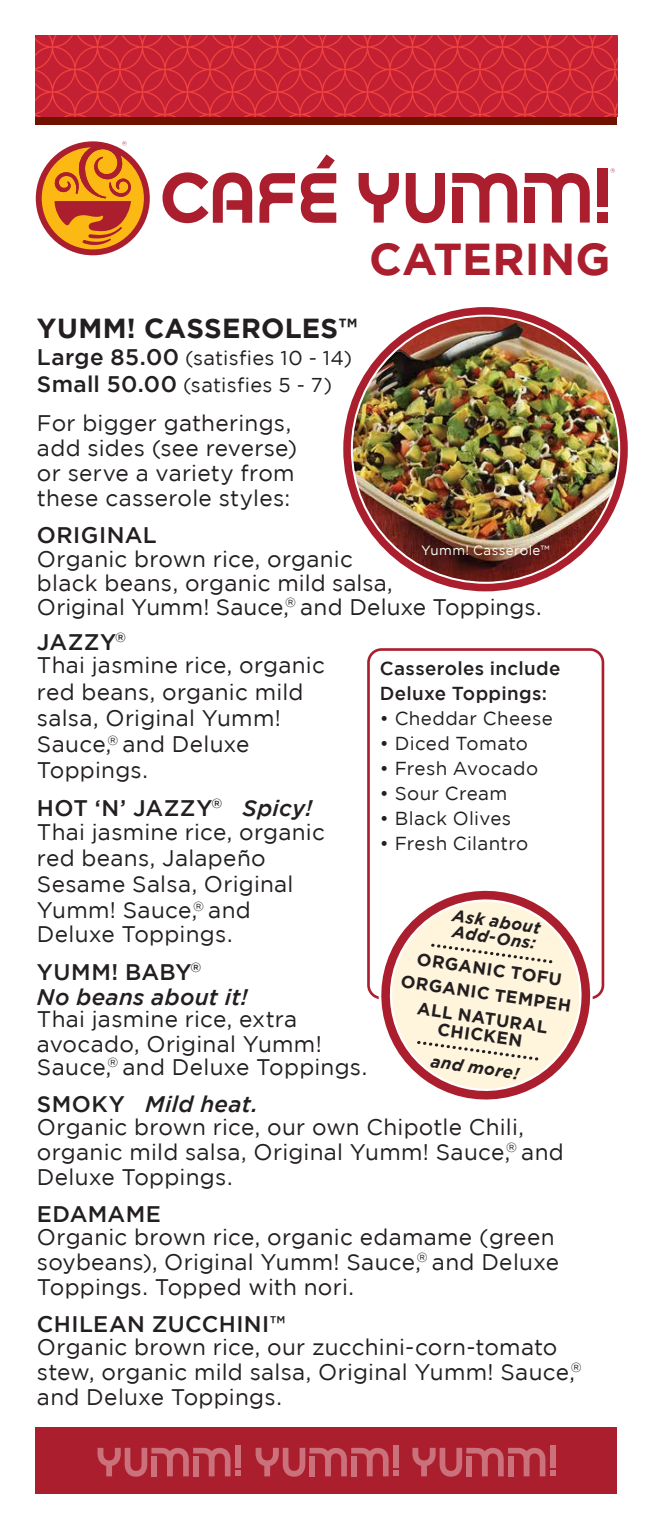
<style>
.page{position:relative;width:653px;height:1530px;background:#fff}
.page>*{position:absolute;margin:0;border:0;box-sizing:border-box;transform-origin:0 0}
.t1{font:700 44.5px "Gotham";letter-spacing:.005em;color:#aa1e2e}
.t2{font:700 27.5px "Gotham";letter-spacing:.01em;color:#231f20}
.t3{font:22.5px/25px "Gotham";letter-spacing:.01em;color:#231f20}
.t4{font:500 22.5px "Gotham";letter-spacing:.02em;color:#231f20}
.t5{font:italic 500 22.5px "Gotham";letter-spacing:.015em;color:#231f20}
.t6{font:20px/27px "Gotham";letter-spacing:.015em;color:#231f20}
.t7{font:18.75px "Gotham";letter-spacing:.02em;color:#231f20}
.t8{font:500 18.75px/25px "Gotham";letter-spacing:.02em;color:#231f20}
.t9{font:700 17.25px/24.5px "Gotham";color:#231f20;text-align:center}
.t10{font:italic 700 16.75px/16.2px "Gotham";color:#231f20}
.t11{font:13.25px "Gotham";letter-spacing:.025em;color:#fff}
.s1{font-weight:500;font-size:22.5px}
.s2{font-weight:500}
.s3{font-weight:500;font-style:italic}
</style>
<div class="page">
<svg style="left:36px;top:36px;width:581px;height:81px;background:#cb2534"></svg>
<div style="left:36px;top:1428px;width:581px;height:66px;background:#aa1e2e"></div>
<div style="left:235px;top:1445px;width:5px;height:23px;background:#ca717b"></div>
<svg style="left:97px;top:1448px;width:143px;height:29px"></svg>
<div style="left:193px;top:1456px;width:6px;height:20px;background:#ca717b"></div>
<div style="left:393px;top:1445px;width:5px;height:23px;background:#ca717b"></div>
<svg style="left:255px;top:1448px;width:143px;height:29px"></svg>
<div style="left:351px;top:1456px;width:6px;height:20px;background:#ca717b"></div>
<div style="left:549px;top:1445px;width:6px;height:23px;background:#ca717b"></div>
<svg style="left:412px;top:1448px;width:143px;height:29px"></svg>
<div style="left:508px;top:1456px;width:5px;height:20px;background:#ca717b"></div>
<div style="left:36px;top:117px;width:581px;height:8px;background:#6f1200"></div>
<svg style="left:343px;top:307px;width:284px;height:284px"></svg>
<img style="left:353px;top:317px;width:265px;height:265px;border-radius:133px">
<div style="left:36px;top:141px;width:114px;height:114px;background:#aa1e2e;border-radius:50%"></div>
<svg style="left:42px;top:141px;width:102px;height:108px"></svg>
<svg style="left:610px;top:168px;width:4px;height:5px"></svg>
<svg style="left:405px;top:173px;width:40px;height:50px"></svg>
<div style="left:597px;top:168px;width:10px;height:39px;background:#aa1e2e"></div>
<div style="left:597px;top:212px;width:10px;height:11px;background:#aa1e2e"></div>
<svg style="left:358px;top:173px;width:41px;height:50px"></svg>
<svg style="left:452px;top:173px;width:65px;height:50px"></svg>
<div style="left:452px;top:187px;width:10px;height:36px;background:#aa1e2e"></div>
<svg style="left:524px;top:173px;width:65px;height:50px"></svg>
<div style="left:524px;top:187px;width:10px;height:36px;background:#aa1e2e"></div>
<svg style="left:259px;top:173px;width:36px;height:50px"></svg>
<svg style="left:162px;top:172px;width:90px;height:51px"></svg>
<svg style="left:301px;top:154px;width:35px;height:69px"></svg>
<div style="left:367px;top:648px;width:237px;height:351px;border:3px solid #aa1e2e;border-radius:13px"></div>
<svg style="left:367px;top:875px;width:238px;height:124px"></svg>
<svg style="left:378px;top:888px;width:215px;height:212px"></svg>
<svg style="left:417px;top:1041px;width:121px;height:20px;background:#efe4ce"></svg>
<svg style="left:431px;top:944px;width:121px;height:19px;background:#eee4ce"></svg>
<h1 class="t1" style="left:369px;top:233px;width:243px">CATERING</h1>
<p class="t2" style="left:37px;top:313px;width:322px">YUMM! CASSEROLES™</p>
<p class="t6" style="left:37px;top:345px;width:316px"><span class="s1">Large 85.00</span> (satisfies 10 - 14)<br><span class="s1">Small 50.00</span> (satisfies 5 - 7)</p>
<p class="t3" style="left:37px;top:410px;width:261px">For bigger gatherings, add sides (see reverse) or serve a variety from these casserole styles:</p>
<p class="t4" style="left:37px;top:523px;width:121px">ORIGINAL</p>
<p class="t3" style="left:37px;top:547px;width:506px;line-height:23.8px">Organic brown rice, organic<br>black beans, organic mild salsa,<br>Original Yumm! Sauce,<sup>®</sup> and Deluxe Toppings.</p>
<p class="t3" style="left:37px;top:629px;width:289px;line-height:23.8px"><span class="s2">JAZZY</span><sup>®<br></sup>Thai jasmine rice, organic</p>
<p class="t3" style="left:37px;top:678px;width:268px;line-height:26.2px">red beans, organic mild salsa, Original Yumm!<br>Sauce,<sup>®</sup> and Deluxe<br>Toppings.</p>
<p class="t3" style="left:37px;top:796px;width:289px;line-height:23.8px"><span class="s2">HOT ‘N’ JAZZY</span><sup>®</sup> <span class="s3">Spicy!<br></span>Thai jasmine rice, organic</p>
<p class="t3" style="left:37px;top:844px;width:258px;line-height:26.2px">red beans, Jalapeño<br>Sesame Salsa, Original<br>Yumm! Sauce,<sup>®</sup> and</p>
<p class="t3" style="left:37px;top:915px;width:197px;line-height:37.5px">Deluxe Toppings.<br><span class="s2">YUMM! BABY</span><sup>®</sup></p>
<p class="t5" style="left:37px;top:984px;width:212px">No beans about it!</p>
<p class="t3" style="left:37px;top:1006px;width:286px">Thai jasmine rice, extra avocado, Original Yumm!</p>
<p class="t3" style="left:37px;top:1048px;width:332px;line-height:37.5px">Sauce,<sup>®</sup> and Deluxe Toppings.<br><span class="s2">SMOKY</span> <span class="s3">Mild heat.</span></p>
<p class="t3" style="left:37px;top:1114px;width:528px">Organic brown rice, our own Chipotle Chili, organic mild salsa, Original Yumm! Sauce,<sup>®</sup> and<br>Deluxe Toppings.</p>
<p class="t4" style="left:37px;top:1201px;width:125px">EDAMAME</p>
<p class="t3" style="left:37px;top:1224px;width:523px">Organic brown rice, organic edamame (green soybeans), Original Yumm! Sauce,<sup>®</sup> and Deluxe<br>Toppings. Topped with nori.</p>
<p class="t4" style="left:37px;top:1311px;width:250px">CHILEAN ZUCCHINI™</p>
<p class="t3" style="left:37px;top:1334px;width:546px">Organic brown rice, our zucchini-corn-tomato stew, organic mild salsa, Original Yumm! Sauce,<sup>® </sup>and Deluxe Toppings.</p>
<p class="t11" style="left:421px;top:543px;width:130px">Yumm! Casserole™</p>
<p class="t8" style="left:379px;top:656px;width:182px">Casseroles include<br>Deluxe Toppings:</p>
<p class="t7" style="left:379px;top:708px;width:175px">• Cheddar Cheese</p>
<p class="t7" style="left:379px;top:733px;width:150px">• Diced Tomato</p>
<p class="t7" style="left:379px;top:758px;width:160px">• Fresh Avocado</p>
<p class="t7" style="left:379px;top:783px;width:129px">• Sour Cream</p>
<p class="t7" style="left:379px;top:808px;width:133px">• Black Olives</p>
<p class="t7" style="left:379px;top:833px;width:150px">• Fresh Cilantro</p>
<p class="t10" style="left:454px;top:907px;width:90px;rotate:8deg">Ask about<br>Add-Ons:</p>
<p class="t9" style="left:406px;top:945px;width:173px;rotate:8deg">ORGANIC TOFU<br>ORGANIC TEMPEH<br>ALL NATURAL</p>
<p class="t9" style="left:439px;top:1016px;width:87px;rotate:8deg">CHICKEN</p>
<p class="t10" style="left:432px;top:1053px;width:90px;rotate:8deg">and more!</p>
</div>
